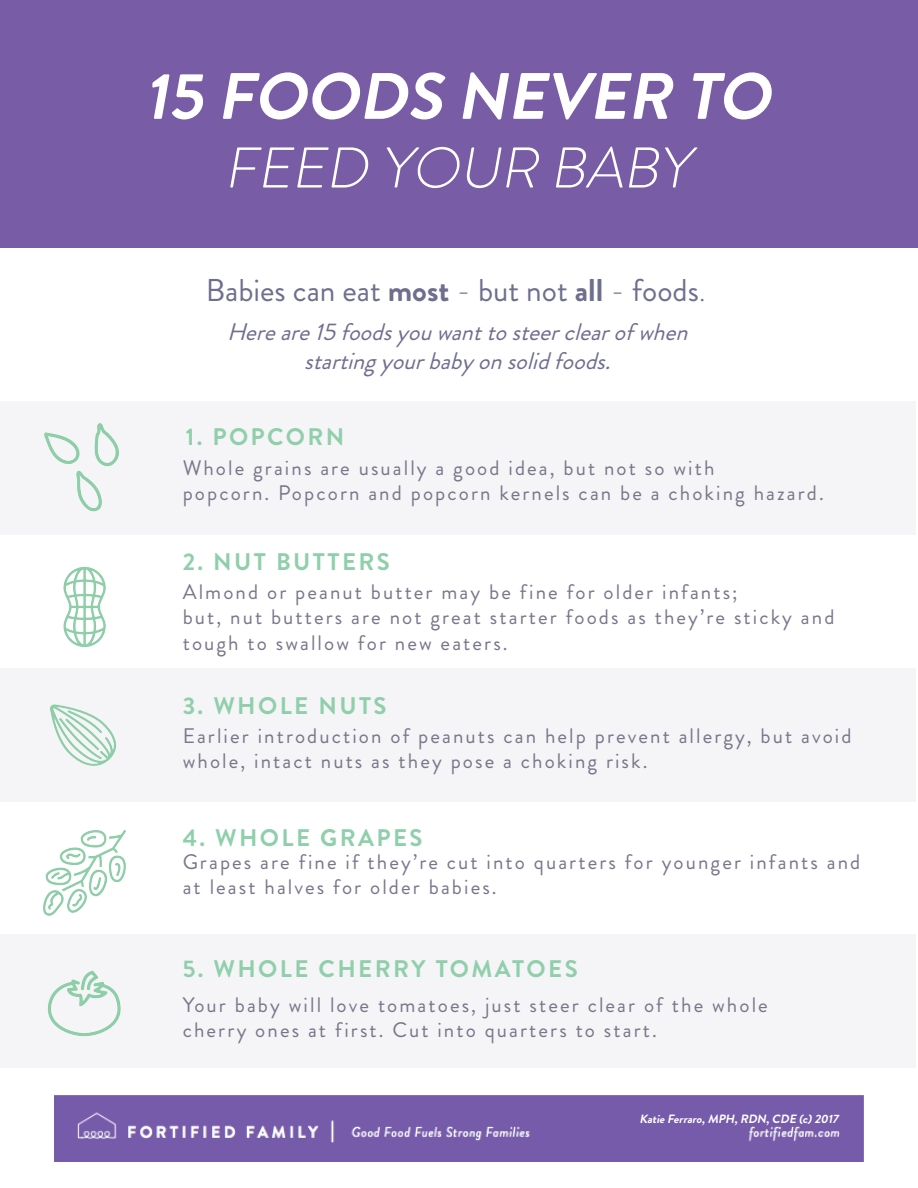
<style>
.page{position:relative;width:918px;height:1188px;background:#fff}
.page>*{position:absolute;margin:0;border:0;box-sizing:border-box;transform-origin:0 0}
.t1{font:italic 700 65.4px "Brandon Grotesque";color:#fff}
.t2{font:italic 300 57.3px "Brandon Grotesque";color:#fff}
.t3{font:31.5px "Brandon Grotesque";color:#6e6e8f}
.t4{font:italic 24px/28.8px "Brandon Grotesque";color:#6e6e8f;text-align:center}
.t5{font:700 24px "Brandon Grotesque";letter-spacing:.1em;color:#90cfab}
.t6{font:21px/25.2px "Brandon Grotesque";letter-spacing:.1em;color:#79768a}
.t7{font:italic 700 12px "Brandon Grotesque";color:#fff}
.s1{font-weight:700}
.s2{font-weight:300}
</style>
<div class="page">
<div style="left:0;top:0;width:918px;height:248px;background:#785ca5"></div>
<div style="left:0;top:402px;width:915px;height:133px;background:#f5f4f7"></div>
<div style="left:0;top:668px;width:915px;height:133px;background:#f5f4f7"></div>
<div style="left:0;top:935px;width:915px;height:133px;background:#f5f4f7"></div>
<img style="left:63px;top:566px;width:43px;height:81px">
<img style="left:50px;top:704px;width:66px;height:62px">
<img style="left:44px;top:423px;width:75px;height:89px">
<img style="left:47px;top:970px;width:74px;height:66px">
<img style="left:43px;top:830px;width:83px;height:86px">
<img style="left:54px;top:1095px;width:810px;height:67px">
<h1 class="t1" style="left:144px;top:51px;width:643px">15 FOODS NEVER TO</h1>
<h2 class="t2" style="left:224px;top:129px;width:482px">FEED YOUR BABY</h2>
<h3 class="t3" style="left:206px;top:268px;width:502px">Babies can eat <span class="s1">most</span> <span class="s2">-</span> but not <span class="s1">all</span> <span class="s2">-</span> foods<span class="s2">.</span></h3>
<p class="t4" style="left:227px;top:318px;width:471px">Hereare15foodsyouwanttosteerclearofwhen startingyourbabyonsolidfoods.</p>
<p class="t5" style="left:186px;top:420px;width:160px">1. POPCORN</p>
<p class="t6" style="left:183px;top:455px;width:643px">Whole grains are usually a good idea, but not so with<br>popcorn. Popcorn and popcorn kernels can be a choking hazard.</p>
<p class="t5" style="left:183px;top:545px;width:209px">2. NUT BUTTERS</p>
<p class="t6" style="left:183px;top:580px;width:653px">Almond or peanut butter may be fine for older infants;<br>but, nut butters are not great starter foods as they’re sticky and tough to swallow for new eaters.</p>
<p class="t5" style="left:183px;top:688px;width:205px">3. WHOLE NUTS</p>
<p class="t6" style="left:183px;top:723px;width:670px">Earlier introduction of peanuts can help prevent allergy, but avoid whole, intact nuts as they pose a choking risk.</p>
<p class="t5" style="left:183px;top:821px;width:241px">4. WHOLE GRAPES</p>
<p class="t6" style="left:183px;top:850px;width:679px">Grapes are fine if they’re cut into quarters for younger infants and at least halves for older babies.</p>
<p class="t5" style="left:183px;top:952px;width:396px">5. WHOLE CHERRY TOMATOES</p>
<p class="t6" style="left:183px;top:992px;width:587px">Your baby will love tomatoes, just steer clear of the whole cherry ones at first. Cut into quarters to start.</p>
<p class="t7" style="left:639px;top:1111px;width:203px">KatieFerraro,MPH,RDN,CDE (c)2017</p>
</div>
